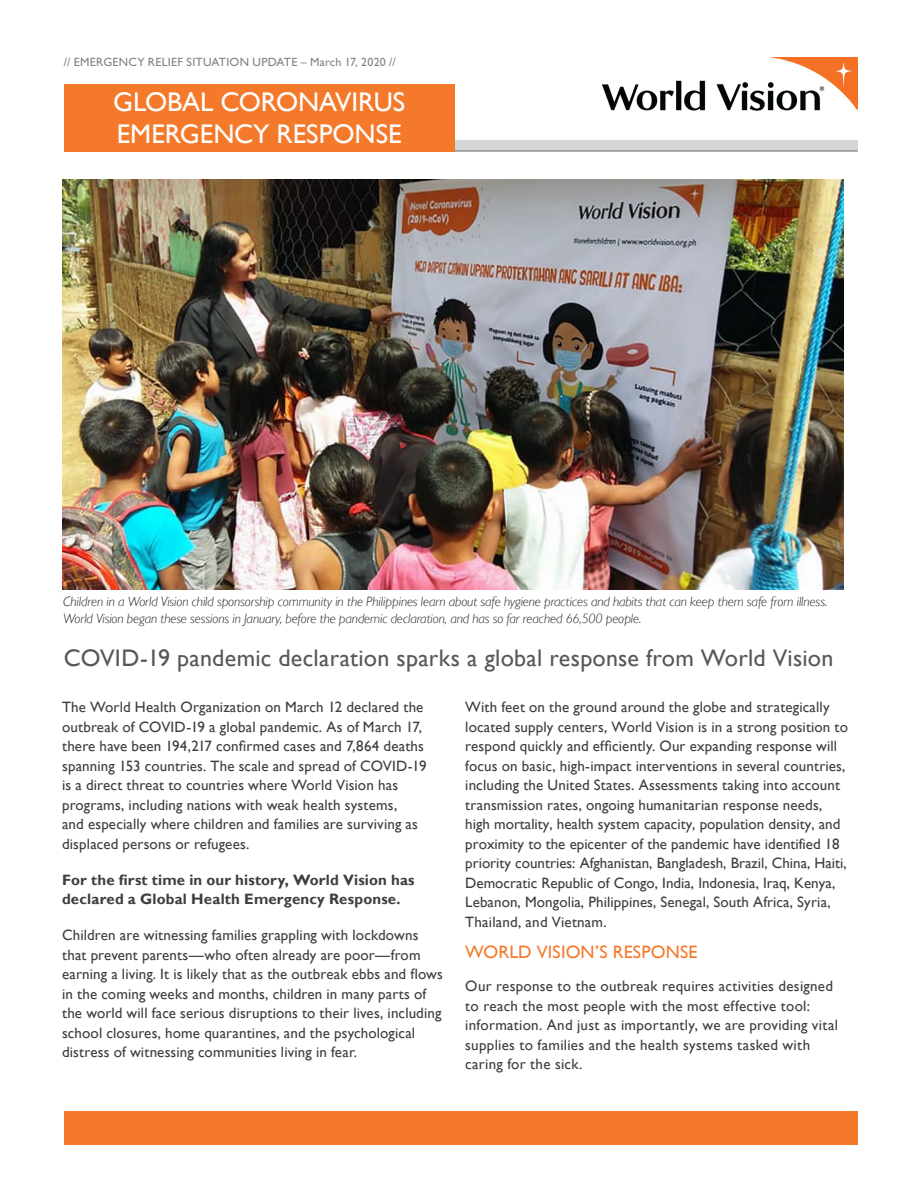
<style>
.page{position:relative;width:918px;height:1188px;background:#fff}
.page>*{position:absolute;margin:0;border:0;box-sizing:border-box;transform-origin:0 0}
.t1{font:27px/32.4px "Gill Sans";letter-spacing:-.005em;color:#fff}
.t2{font:24px "Gill Sans";letter-spacing:.01em;color:#57585a}
.t3{font:18px "Gill Sans";letter-spacing:.005em;color:#f4792a}
.t4{font:15px/19.5px "Gill Sans";letter-spacing:.01em;color:#3e3e3f}
.t5{font:700 15px/19.5px "Gill Sans";letter-spacing:.01em;color:#3e3e3f}
.Cutline{font:italic 300 13.5px/16.2px "Gill Sans";letter-spacing:-.01em;color:#231f20}
.t6{font:12px "Gill Sans Std";letter-spacing:.02em;color:#808285}
.s1{font-family:"Gill Sans"}
</style>
<div class="page">
<div style="left:256px;top:140px;width:602px;height:11px;background:#d5d6d8"></div>
<img style="left:602px;top:58px;width:256px;height:52px">
<hr style="left:256px;top:151px;width:602px;height:1px;background:#787a7d">
<div style="left:64px;top:84px;width:390px;height:67px;background:#f4792a"></div>
<div style="left:64px;top:1111px;width:794px;height:34px;background:#f4792a"></div>
<img style="left:62px;top:179px;width:781px;height:411px">
<p class="t6" style="left:64px;top:55px;width:333px"><span class="s1">//</span> EMERGENCY RELIEF SITUATION UPDATE – March 17, 2020 <span class="s1">//</span></p>
<p class="t1" style="left:113px;top:86px;width:294px">GLOBAL CORONAVIRUS<br>EMERGENCY RESPONSE</p>
<p class="Cutline" style="left:63px;top:594px;width:766px">Children in a World Vision child sponsorship community in the Philippines learn about safe hygiene practices and habits that can keep them safe from illness.<br>World Vision began these sessions in January, before the pandemic declaration, and has so far reached 66,500 people.</p>
<p class="t2" style="left:64px;top:644px;width:771px">COVID-19 pandemic declaration sparks a global response from World Vision</p>
<p class="t4" style="left:62px;top:698px;width:366px">The World Health Organization on March 12 declared the outbreak of COVID-19 a global pandemic. As of March 17, there have been 194,217 confirmed cases and 7,864 deaths spanning 153 countries. The scale and spread of COVID-19 is a direct threat to countries where World Vision has programs, including nations with weak health systems,<br>and especially where children and families are surviving as displaced persons or refugees.</p>
<p class="t5" style="left:62px;top:870px;width:354px">For the first time in our history, World Vision has declared a Global Health Emergency Response.</p>
<p class="t4" style="left:62px;top:926px;width:382px">Children are witnessing families grappling with lockdowns that prevent parents—who often already are poor—from earning a living. It is likely that as the outbreak ebbs and flows in the coming weeks and months, children in many parts of the world will face serious disruptions to their lives, including school closures, home quarantines, and the psychological distress of witnessing communities living in fear.</p>
<p class="t4" style="left:465px;top:698px;width:384px">With feet on the ground around the globe and strategically located supply centers, World Vision is in a strong position to respond quickly and efficiently. Our expanding response will focus on basic, high-impact interventions in several countries, including the United States. Assessments taking into account transmission rates, ongoing humanitarian response needs, high mortality, health system capacity, population density, and proximity to the epicenter of the pandemic have identified 18 priority countries: Afghanistan, Bangladesh, Brazil, China, Haiti, Democratic Republic of Congo, India, Indonesia, Iraq, Kenya, Lebanon, Mongolia, Philippines, Senegal, South Africa, Syria, Thailand, and Vietnam.</p>
<p class="t3" style="left:465px;top:942px;width:234px">WORLD VISION’S RESPONSE</p>
<p class="t4" style="left:465px;top:977px;width:374px">Our response to the outbreak requires activities designed to reach the most people with the most effective tool: information. And just as importantly, we are providing vital supplies to families and the health systems tasked with caring for the sick.</p>
</div>
